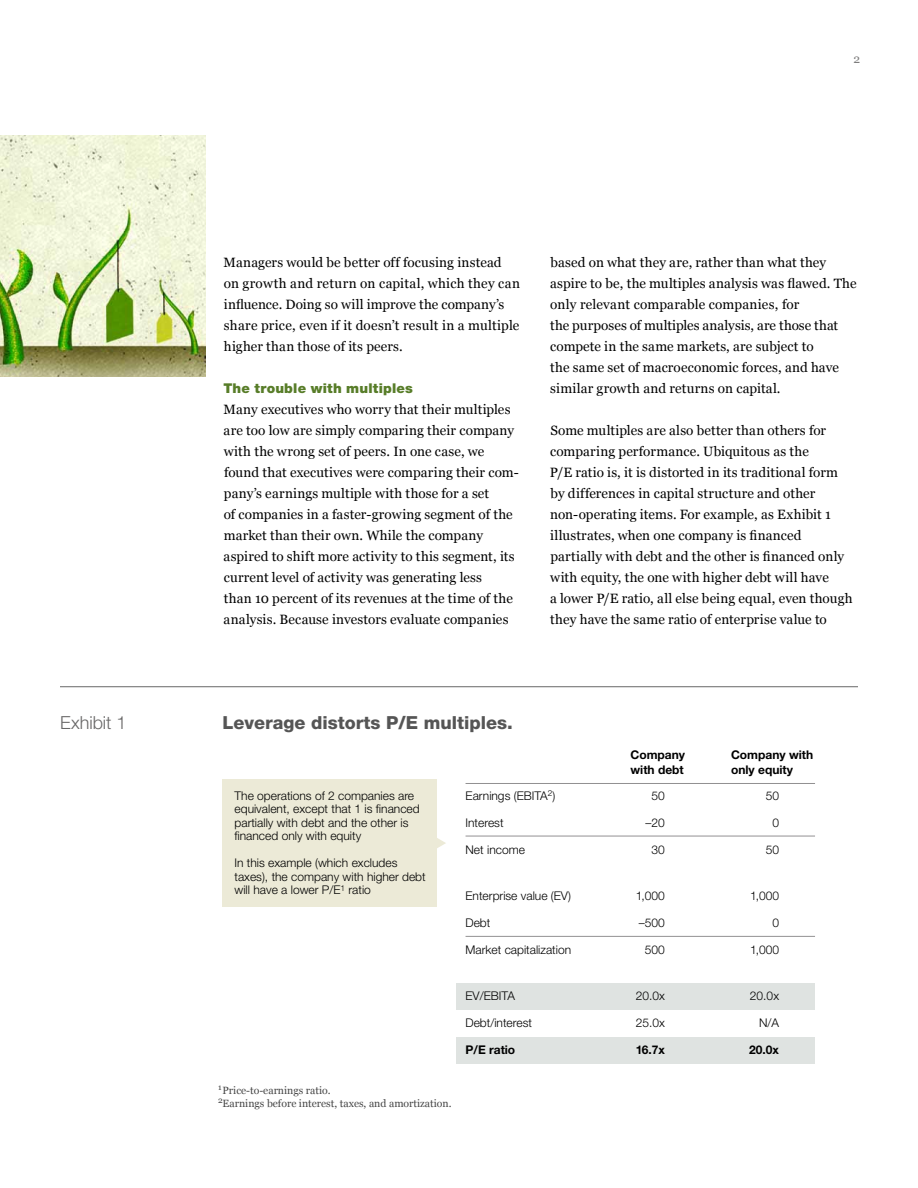
<style>
.page{position:relative;width:918px;height:1188px;background:#fff}
.page>*{position:absolute;margin:0;border:0;box-sizing:border-box;transform-origin:0 0}
.t1{font:800 18px "Helvetica Neue LT Std";color:#555}
.t2{font:300 18px "Helvetica Neue LT Std";color:#686767}
.t3{font:800 15px/21px "Helvetica Neue LT Std";color:#000}
.t4{font:13.5px/21px "Georgia";letter-spacing:.01em;color:#000}
.t5{font:900 13.5px "Helvetica Neue LT Std";letter-spacing:.015em;color:#587d29}
.t6{font:300 12px/13.5px "Helvetica Neue LT Std";color:#000}
.t7{font:700 12px/15px "Helvetica Neue LT Std";color:#000}
.t8{font:12px "Georgia";color:#7d7c7c}
.t9{font:10.5px/13.5px "Georgia";color:#464646}
</style>
<div class="page">
<img style="left:0;top:135px;width:205px;height:241px">
<hr style="left:60px;top:686px;width:798px;height:1px;background:#686767">
<div style="left:223px;top:779px;width:214px;height:128px;background:#ecead7"></div>
<div style="left:457px;top:983px;width:358px;height:27px;background:#dfe3e1"></div>
<div style="left:457px;top:1037px;width:358px;height:27px;background:#dfe3e1"></div>
<hr style="left:466px;top:783px;width:349px;height:1px;background:#929192">
<hr style="left:466px;top:836px;width:349px;height:1px;background:#929192">
<hr style="left:466px;top:936px;width:349px;height:1px;background:#929192">
<svg style="left:437px;top:838px;width:9px;height:10px"></svg>
<p class="t8" style="left:853px;top:52px;width:8px">2</p>
<p class="t4" style="left:224px;top:252px;width:298px">Managers would be better off focusing instead on growth and return on capital, which they can influence. Doing so will improve the company’s share price, even if it doesn’t result in a multiple higher than those of its peers.</p>
<p class="t5" style="left:223px;top:380px;width:191px">The trouble with multiples</p>
<p class="t4" style="left:224px;top:399px;width:297px">Many executives who worry that their multiples are too low are simply comparing their company with the wrong set of peers. In one case, we found that executives were comparing their com&shy;pany’s earnings multiple with those for a set<br>of companies in a faster-growing segment of the market than their own. While the company aspired to shift more activity to this segment, its current level of activity was generating less<br>than 10 percent of its revenues at the time of the analysis. Because investors evaluate companies</p>
<p class="t3" style="left:223px;top:543px;width:98px">MoF 43 2012<br>Multiples<br>Exhibit 1 of 3</p>
<p class="t4" style="left:550px;top:252px;width:308px">based on what they are, rather than what they aspire to be, the multiples analysis was flawed. The only relevant comparable companies, for<br>the purposes of multiples analysis, are those that compete in the same markets, are subject to<br>the same set of macroeconomic forces, and have similar growth and returns on capital.</p>
<p class="t4" style="left:550px;top:420px;width:304px">Some multiples are also better than others for comparing performance. Ubiquitous as the<br>P/E ratio is, it is distorted in its traditional form by differences in capital structure and other non-operating items. For example, as Exhibit 1 illustrates, when one company is financed partially with debt and the other is financed only with equity, the one with higher debt will have<br>a lower P/E ratio, all else being equal, even though they have the same ratio of enterprise value to</p>
<h1 class="t2" style="left:60px;top:712px;width:68px">Exhibit 1</h1>
<h1 class="t1" style="left:223px;top:712px;width:292px">Leverage distorts P/E multiples.</h1>
<p class="t7" style="left:631px;top:747px;width:56px">Company with debt</p>
<p class="t7" style="left:731px;top:747px;width:84px">Company with only equity</p>
<p class="t6" style="left:235px;top:788px;width:187px">The operations of 2 companies are equivalent, except that 1 is financed partially with debt and the other is financed only with equity</p>
<p class="t6" style="left:235px;top:856px;width:193px">In this example (which excludes taxes), the company with higher debt will have a lower P/E<sup>1</sup> ratio</p>
<p class="t9" style="left:218px;top:1083px;width:235px"><sup>1</sup> Price-to-earnings ratio.<br><sup>2</sup>Earnings before interest, taxes, and amortization.</p>
<p class="t6" style="left:466px;top:788px;width:91px">Earnings (EBITA<sup>2</sup>)</p>
<p class="t6" style="left:651px;top:788px;width:15px">50</p>
<p class="t6" style="left:766px;top:788px;width:15px">50</p>
<p class="t6" style="left:466px;top:815px;width:40px">Interest</p>
<p class="t6" style="left:645px;top:815px;width:21px">–20</p>
<p class="t6" style="left:772px;top:815px;width:8px">0</p>
<p class="t6" style="left:466px;top:842px;width:61px">Net income</p>
<p class="t6" style="left:651px;top:842px;width:15px">30</p>
<p class="t6" style="left:766px;top:842px;width:15px">50</p>
<p class="t6" style="left:466px;top:889px;width:107px">Enterprise value (EV)</p>
<p class="t6" style="left:636px;top:889px;width:30px">1,000</p>
<p class="t6" style="left:750px;top:889px;width:30px">1,000</p>
<p class="t6" style="left:466px;top:916px;width:26px">Debt</p>
<p class="t6" style="left:639px;top:916px;width:28px">–500</p>
<p class="t6" style="left:772px;top:916px;width:8px">0</p>
<p class="t6" style="left:466px;top:943px;width:107px">Market capitalization</p>
<p class="t6" style="left:645px;top:943px;width:22px">500</p>
<p class="t6" style="left:750px;top:943px;width:30px">1,000</p>
<p class="t6" style="left:466px;top:989px;width:51px">EV/EBITA</p>
<p class="t6" style="left:636px;top:989px;width:31px">20.0x</p>
<p class="t6" style="left:750px;top:989px;width:31px">20.0x</p>
<p class="t6" style="left:466px;top:1016px;width:68px">Debt/interest</p>
<p class="t6" style="left:636px;top:1016px;width:31px">25.0x</p>
<p class="t6" style="left:759px;top:1016px;width:22px">N/A</p>
<p class="t7" style="left:466px;top:1042px;width:51px">P/E ratio</p>
<p class="t7" style="left:636px;top:1042px;width:31px">16.7x</p>
<p class="t7" style="left:749px;top:1042px;width:31px">20.0x</p>
</div>
